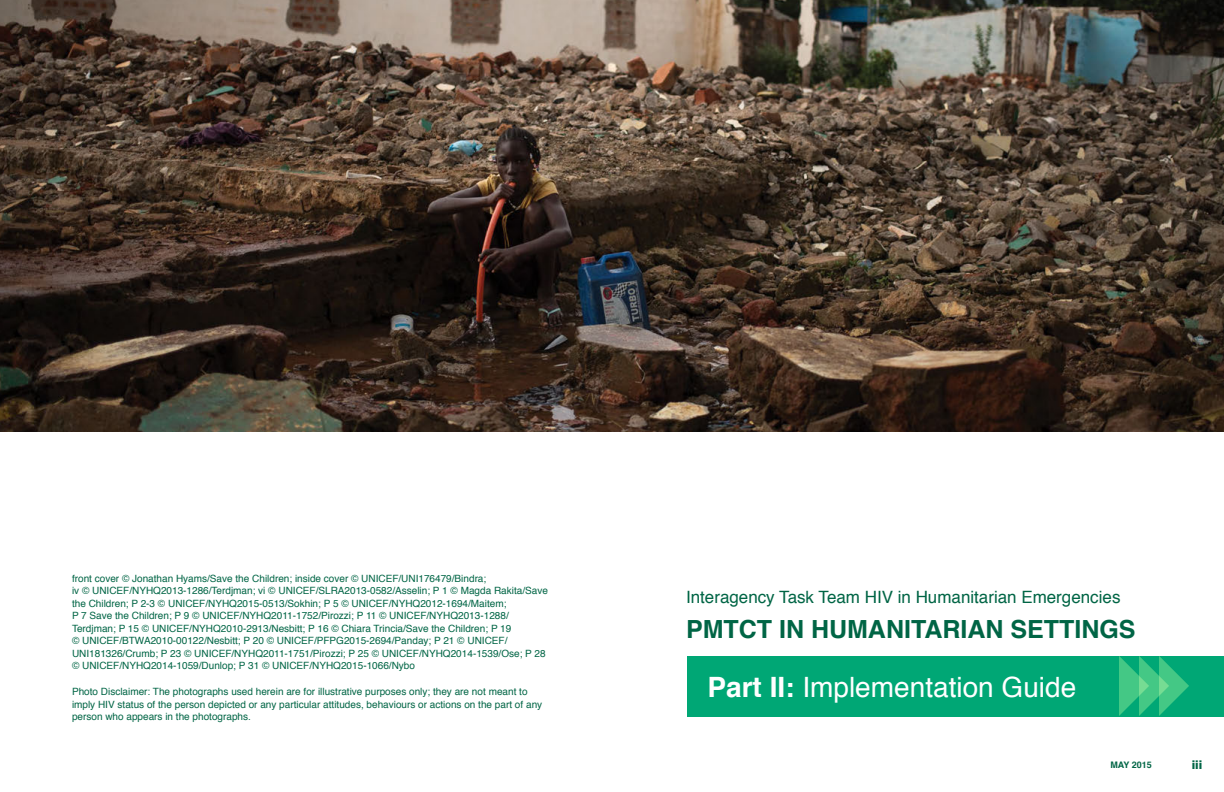
<style>
.page{position:relative;width:1224px;height:792px;background:#fff}
.page>*{position:absolute;margin:0;border:0;box-sizing:border-box;transform-origin:0 0}
.t1{font:28px "Helvetica";color:#fff}
.t2{font:700 25px "Helvetica";color:#006545}
.t3{font:17px "Helvetica";color:#006545}
.t4{font:800 12px "Helvetica Neue LT";color:#006545}
.t5{font:10px/12.5px "Helvetica";color:#006545}
.t6{font:700 9px "Helvetica";color:#006545}
.s1{font-weight:700}
</style>
<div class="page">
<img style="left:0;top:0;width:1224px;height:432px">
<div style="left:688px;top:656px;width:536px;height:60px;background:#00a775"></div>
<svg style="left:1119px;top:656px;width:70px;height:60px"></svg>
<p class="t5" style="left:72px;top:572px;width:478px">front cover © Jonathan Hyams/Save the Children; inside cover © UNICEF/UNI176479/Bindra;<br>iv © UNICEF/NYHQ2013-1286/Terdjman; vi © UNICEF/SLRA2013-0582/Asselin; P 1 © Magda Rakita/Save the Children; P 2-3 © UNICEF/NYHQ2015-0513/Sokhin; P 5 © UNICEF/NYHQ2012-1694/Maitem;<br>P 7 Save the Children; P 9 © UNICEF/NYHQ2011-1752/Pirozzi; P 11 © UNICEF/NYHQ2013-1288/ Terdjman; P 15 © UNICEF/NYHQ2010-2913/Nesbitt; P 16 © Chiara Trincia/Save the Children; P 19<br>© UNICEF/BTWA2010-00122/Nesbitt; P 20 © UNICEF/PFPG2015-2694/Panday; P 21 © UNICEF/ UNI181326/Crumb; P 23 © UNICEF/NYHQ2011-1751/Pirozzi; P 25 © UNICEF/NYHQ2014-1539/Ose; P 28 © UNICEF/NYHQ2014-1059/Dunlop; P 31 © UNICEF/NYHQ2015-1066/Nybo</p>
<p class="t5" style="left:72px;top:686px;width:472px">Photo Disclaimer: The photographs used herein are for illustrative purposes only; they are not meant to imply HIV status of the person depicted or any particular attitudes, behaviours or actions on the part of any person who appears in the photographs.</p>
<h3 class="t3" style="left:686px;top:584px;width:436px">Interagency Task Team HIV in Humanitarian Emergencies</h3>
<h2 class="t2" style="left:686px;top:609px;width:448px">PMTCT IN HUMANITARIAN SETTINGS</h2>
<h1 class="t1" style="left:708px;top:666px;width:370px"><span class="s1">PART II :</span> Implementation Guide</h1>
<p class="t6" style="left:1110px;top:758px;width:43px">MAY 2015</p>
<p class="t4" style="left:1192px;top:758px;width:12px">iii</p>
</div>
